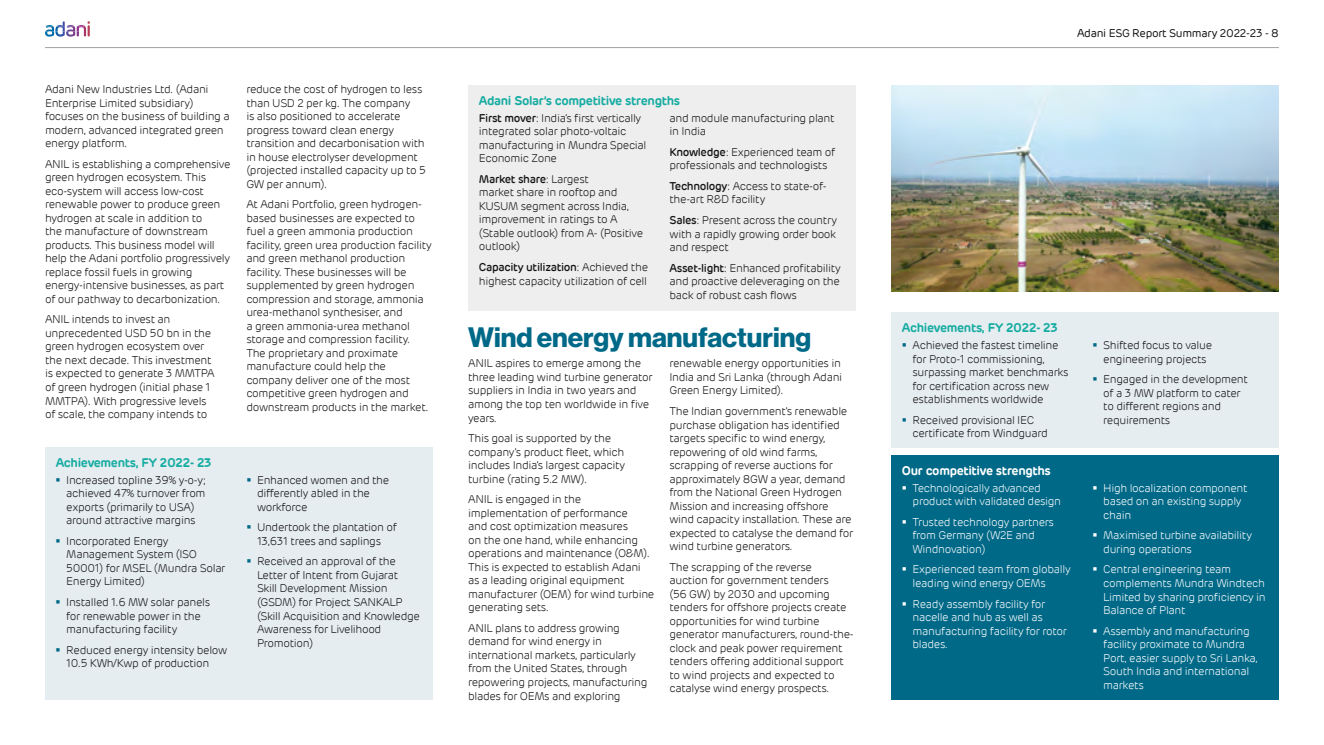
<style>
.page{position:relative;width:1324px;height:745px;background:#fff}
.page>*{position:absolute;margin:0;border:0;box-sizing:border-box;transform-origin:0 0}
.t1{font:700 27.5px "Neue Haas Display";color:#006988}
.t2{font:600 12.5px "Adani";letter-spacing:-.03em;color:#16aca2}
.t3{font:600 12.5px "Adani";letter-spacing:-.03em;color:#fff}
.t4{font:300 11.25px/13.5px "Adani";letter-spacing:-.03em;color:#131313}
.t5{font:300 11.25px/13.5px "Adani";letter-spacing:-.03em;color:#fff}
.t6{font:11.25px "Adani";letter-spacing:-.03em;color:#131313}
.s1{font-weight:500}
</style>
<div class="page">
<div style="left:45px;top:447px;width:387px;height:252px;background:#e6edf0"></div>
<div style="left:891px;top:312px;width:387px;height:136px;background:#e6edf0"></div>
<div style="left:891px;top:455px;width:387px;height:244px;background:#006988"></div>
<div style="left:468px;top:85px;width:387px;height:225px;background:#eee"></div>
<img style="left:891px;top:85px;width:387px;height:206px">
<img style="left:46px;top:21px;width:37px;height:5px">
<img style="left:83px;top:21px;width:7px;height:16px">
<img style="left:45px;top:26px;width:19px;height:5px">
<img style="left:67px;top:26px;width:17px;height:5px">
<svg style="left:55px;top:31px;width:24px;height:6px"></svg>
<hr style="left:45px;top:47px;width:1233px;height:1px;background:#a3a3a3">
<p class="t4" style="left:45px;top:83px;width:186px">Adani New Industries Ltd. (Adani<br>Enterprise Limited subsidiary) focuses on the business of building a modern, advanced integrated green energy platform.</p>
<p class="t4" style="left:45px;top:157px;width:187px">ANIL is establishing a comprehensive green hydrogen ecosystem. This eco-system will access low-cost renewable power to produce green hydrogen at scale in addition to<br>the manufacture of downstream products. This business model will help the Adani portfolio progressively replace fossil fuels in growing energy-intensive businesses, as part of our pathway to decarbonization.</p>
<p class="t4" style="left:45px;top:313px;width:171px">ANIL intends to invest an unprecedented USD 50 bn in the green hydrogen ecosystem over the next decade. This investment is expected to generate 3 MMTPA of green hydrogen (initial phase 1<br>MMTPA). With progressive levels of scale, the company intends to</p>
<p class="t2" style="left:56px;top:454px;width:158px">Achievements, FY 2022- 23</p>
<p class="t4" style="left:66px;top:473px;width:141px">Increased topline 39% y-o-y; achieved 47% turnover from exports (primarily to USA) around attractive margins</p>
<p class="t4" style="left:66px;top:534px;width:161px">Incorporated Energy<br>Management System (ISO<br>50001) for MSEL (Mundra Solar<br>Energy Limited)</p>
<p class="t4" style="left:66px;top:595px;width:145px">Installed 1.6 MW solar panels for renewable power in the manufacturing facility</p>
<p class="t4" style="left:66px;top:643px;width:162px">Reduced energy intensity below<br>10.5 KWh/Kwp of production</p>
<p class="t4" style="left:246px;top:83px;width:181px">reduce the cost of hydrogen to less than USD 2 per kg. The company<br>is also positioned to accelerate progress toward clean energy transition and decarbonisation with in house electrolyser development (projected installed capacity up to 5<br>GW per annum).</p>
<p class="t4" style="left:246px;top:198px;width:187px">At Adani Portfolio, green hydrogen&shy;based businesses are expected to fuel a green ammonia production facility, green urea production facility and green methanol production facility. These businesses will be supplemented by green hydrogen compression and storage, ammonia urea-methanol synthesiser, and<br>a green ammonia-urea methanol storage and compression facility.<br>The proprietary and proximate manufacture could help the company deliver one of the most competitive green hydrogen and downstream products in the market.</p>
<p class="t4" style="left:257px;top:473px;width:134px">Enhanced women and the differently abled in the workforce</p>
<p class="t4" style="left:257px;top:520px;width:141px">Undertook the plantation of<br>13,631 trees and saplings</p>
<p class="t4" style="left:257px;top:555px;width:164px">Received an approval of the<br>Letter of Intent from Gujarat<br>Skill Development Mission (GSDM) for Project SANKALP (Skill Acquisition and Knowledge<br>Awareness for Livelihood<br>Promotion)</p>
<p class="t2" style="left:478px;top:92px;width:203px">Adani Solar’s competitive strengths</p>
<p class="t4" style="left:478px;top:111px;width:169px"><span class="s1">First mover</span>: India’s first vertically integrated solar photo-voltaic manufacturing in Mundra Special<br>Economic Zone</p>
<p class="t4" style="left:478px;top:172px;width:166px"><span class="s1">Market share</span>: Largest<br>market share in rooftop and<br>KUSUM segment across India, improvement in ratings to A (Stable outlook) from A- (Positive outlook)</p>
<p class="t4" style="left:478px;top:260px;width:171px"><span class="s1">Capacity utilization</span>: Achieved the highest capacity utilization of cell</p>
<p class="t4" style="left:669px;top:111px;width:167px">and module manufacturing plant in India</p>
<p class="t4" style="left:669px;top:145px;width:167px"><span class="s1">Knowledge</span>: Experienced team of professionals and technologists</p>
<p class="t4" style="left:669px;top:179px;width:159px"><span class="s1">Technology</span>: Access to state-of&shy;the-art R&amp;D facility</p>
<p class="t4" style="left:669px;top:213px;width:169px;text-align:justify"><span class="s1">Sales</span>: Present across the country with a rapidly growing order book and respect</p>
<p class="t4" style="left:669px;top:261px;width:173px;text-align:justify"><span class="s1">Asset-light</span>: Enhanced profitability and proactive deleveraging on the back of robust cash flows</p>
<h1 class="t1" style="left:468px;top:321px;width:344px">Wind energy manufacturing</h1>
<p class="t4" style="left:468px;top:357px;width:186px">ANIL aspires to emerge among the three leading wind turbine generator suppliers in India in two years and among the top ten worldwide in five years.</p>
<p class="t4" style="left:468px;top:431px;width:158px">This goal is supported by the company’s product fleet, which includes India’s largest capacity turbine (rating 5.2 MW).</p>
<p class="t4" style="left:468px;top:492px;width:188px">ANIL is engaged in the implementation of performance<br>and cost optimization measures<br>on the one hand, while enhancing operations and maintenance (O&amp;M).<br>This is expected to establish Adani as a leading original equipment manufacturer (OEM) for wind turbine generating sets.</p>
<p class="t4" style="left:468px;top:621px;width:181px">ANIL plans to address growing demand for wind energy in international markets, particularly from the United States, through repowering projects, manufacturing blades for OEMs and exploring</p>
<p class="t4" style="left:669px;top:357px;width:174px;text-align:justify">renewable energy opportunities in India and Sri Lanka (through Adani Green Energy Limited).</p>
<p class="t4" style="left:669px;top:404px;width:185px">The Indian government’s renewable purchase obligation has identified targets specific to wind energy, repowering of old wind farms, scrapping of reverse auctions for approximately 8GW a year, demand from the National Green Hydrogen Mission and increasing offshore wind capacity installation. These are expected to catalyse the demand for wind turbine generators.</p>
<p class="t4" style="left:669px;top:560px;width:186px">The scrapping of the reverse<br>auction for government tenders<br>(56 GW) by 2030 and upcoming tenders for offshore projects create opportunities for wind turbine generator manufacturers, round-the&shy;clock and peak power requirement tenders offering additional support to wind projects and expected to catalyse wind energy prospects.</p>
<p class="t6" style="left:1076px;top:26px;width:203px">Adani ESG Report Summary 2022-23 - 8</p>
<p class="t2" style="left:901px;top:319px;width:158px">Achievements, FY 2022- 23</p>
<p class="t4" style="left:912px;top:338px;width:157px">Achieved the fastest timeline for Proto-1 commissioning, surpassing market benchmarks for certification across new establishments worldwide</p>
<p class="t4" style="left:912px;top:413px;width:137px">Received provisional IEC certificate from Windguard</p>
<p class="t4" style="left:1102px;top:338px;width:110px">Shifted focus to value engineering projects</p>
<p class="t4" style="left:1102px;top:373px;width:146px">Engaged in the development of a 3 MW platform to cater to different regions and requirements</p>
<p class="t3" style="left:901px;top:462px;width:150px">Our competitive strengths</p>
<p class="t5" style="left:912px;top:481px;width:150px">Technologically advanced product with validated design</p>
<p class="t5" style="left:912px;top:515px;width:143px">Trusted technology partners from Germany (W2E and<br>Windnovation)</p>
<p class="t5" style="left:912px;top:563px;width:159px">Experienced team from globally leading wind energy OEMs</p>
<p class="t5" style="left:912px;top:597px;width:156px">Ready assembly facility for nacelle and hub as well as manufacturing facility for rotor blades.</p>
<p class="t5" style="left:1102px;top:481px;width:146px">High localization component based on an existing supply chain</p>
<p class="t5" style="left:1102px;top:528px;width:150px">Maximised turbine availability during operations</p>
<p class="t5" style="left:1102px;top:563px;width:164px">Central engineering team complements Mundra Windtech<br>Limited by sharing proficiency in<br>Balance of Plant</p>
<p class="t5" style="left:1102px;top:624px;width:156px">Assembly and manufacturing facility proximate to Mundra<br>Port, easier supply to Sri Lanka,<br>South India and international markets</p>
</div>
